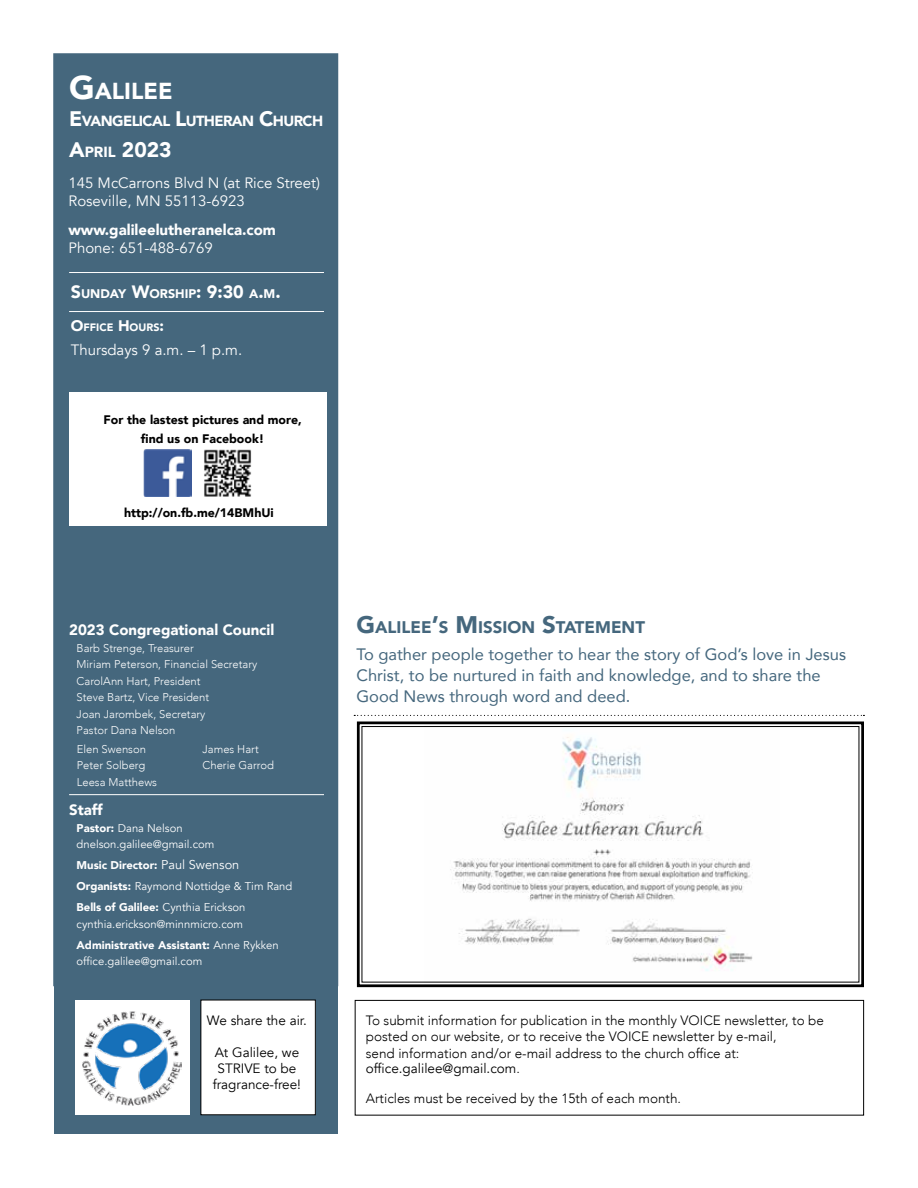
<style>
.page{position:relative;width:918px;height:1188px;background:#fff}
.page>*{position:absolute;margin:0;border:0;box-sizing:border-box;transform-origin:0 0}
.t1{font:900 23.1px "Avenir";color:#fff}
.t2{font:900 21px "Avenir";color:#fff}
.t3{font:900 16.8px "Avenir";color:#45677d}
.t4{font:16.5px/21px "Avenir";color:#45677d}
.t5{font:15px/18px "Avenir";color:#fff}
.t6{font:900 15px "Avenir";color:#fff}
.t7{font:900 14.7px "Avenir";letter-spacing:-.045em;color:#fff}
.t8{font:300 13.5px/15.8px "Avenir";color:#000}
.t9{font:13.5px/16.2px "Avenir";color:#000;text-align:center}
.t10{font:900 12.45px "Avenir";color:#fff}
.t11{font:900 12.3px/19.8px "Avenir";color:#000;text-align:center}
.t12{font:300 11.25px/16.5px "Avenir";color:#fff}
.t13{font:11.25px/16.5px "Avenir";color:#fff}
.t14{font:900 11.25px/21px "Avenir";color:#fff}
.t15{font:900 10.65px "Avenir";color:#fff}
.s1{font-size:33px}
.s2{font-size:21px}
.s3{font-size:14.7px}
.s4{font-size:17.85px}
.s5{font-size:15.3px}
.s6{font-weight:900}
.s7{font-weight:400;font-size:12.75px}
.s8{font-weight:400}
.s9{font-size:24px}
</style>
<div class="page">
<div style="left:53px;top:53px;width:285px;height:933px;background:#45677d;border:2px solid #45677d"></div>
<div style="left:54px;top:54px;width:283px;height:484px;background:#45677d"></div>
<div style="left:54px;top:613px;width:283px;height:521px;background:#45677d"></div>
<div style="left:69px;top:392px;width:257px;height:134px;background:#fff"></div>
<img style="left:143px;top:449px;width:49px;height:48px">
<img style="left:204px;top:449px;width:48px;height:48px">
<hr style="left:69px;top:272px;width:255px;height:1px;background:#fff">
<hr style="left:69px;top:311px;width:255px;height:1px;background:#fff">
<hr style="left:69px;top:794px;width:255px;height:1px;background:#fff">
<div style="left:75px;top:1000px;width:115px;height:114px;background:#fff"></div>
<img style="left:82px;top:1011px;width:99px;height:95px">
<div style="left:201px;top:1000px;width:114px;height:115px;background:#fff"></div>
<div style="left:355px;top:1000px;width:509px;height:116px;border:1px solid #000"></div>
<svg style="left:354px;top:715px;width:510px;height:1px"></svg>
<svg style="left:356px;top:721px;width:508px;height:267px"></svg>
<div style="left:361px;top:726px;width:498px;height:257px;border:1px solid #000"></div>
<h1 class="t1" style="left:69px;top:71px;width:105px"><span class="s1">G</span>ALILEE</h1>
<p class="t7" style="left:69px;top:108px;width:256px"><span class="s2">E</span>VANGELICAL <span class="s2">L</span>UTHERAN <span class="s2">C</span>HURCH</p>
<h2 class="t2" style="left:69px;top:131px;width:104px">A<span class="s3">PRIL</span> 2023</h2>
<p class="t5" style="left:68px;top:174px;width:253px">145 McCarrons Blvd N (at Rice Street)<br>Roseville, MN 55113-6923</p>
<p class="t6" style="left:68px;top:217px;width:209px">www.galileelutheranelca.com</p>
<p class="t5" style="left:68px;top:239px;width:146px">Phone: 651-488-6769</p>
<p class="t10" style="left:71px;top:283px;width:211px"><span class="s4">S</span>UNDAY <span class="s4">W</span>ORSHIP<span class="s4">: 9:30</span> A<span class="s4">.</span>M<span class="s4">.</span></p>
<p class="t15" style="left:71px;top:319px;width:95px"><span class="s5">O</span>FFICE <span class="s5">H</span>OURS<span class="s5">:</span></p>
<p class="t5" style="left:71px;top:342px;width:173px">Thursdays 9 a.m. – 1 p.m.</p>
<p class="t11" style="left:104px;top:409px;width:200px">For the lastest pictures and more, find us on Facebook!</p>
<p class="t11" style="left:124px;top:503px;width:151px">http://on.fb.me/14BMhUi</p>
<p class="t6" style="left:69px;top:617px;width:207px">2023 Congregational Council</p>
<p class="t12" style="left:77px;top:640px;width:182px">Barb Strenge, Treasurer<br>Miriam Peterson, Financial Secretary<br>CarolAnn Hart, President<br>Steve Bartz, Vice President<br>Joan Jarombek, Secretary<br>Pastor Dana Nelson</p>
<p class="t12" style="left:77px;top:741px;width:82px">Elen Swenson<br>Peter Solberg<br>Leesa Matthews</p>
<p class="t12" style="left:202px;top:740px;width:73px">James Hart<br>Cherie Garrod</p>
<p class="t6" style="left:69px;top:797px;width:35px">Staff</p>
<p class="t13" style="left:77px;top:820px;width:139px"><span class="s6">Pastor:</span> Dana Nelson dnelson.galilee@gmail.com</p>
<p class="t14" style="left:77px;top:854px;width:217px">Music Director: <span class="s7">Paul Swenson<br></span>Organists: <span class="s8">Raymond Nottidge &amp; Tim Rand<br></span>Bells of Galilee: <span class="s8">Cynthia Erickson</span></p>
<p class="t13" style="left:77px;top:913px;width:204px;line-height:21px">cynthia.erickson@minnmicro.com<br><span class="s6">Administrative Assistant:</span> Anne Rykken</p>
<p class="t13" style="left:77px;top:953px;width:127px">office.galilee@gmail.com</p>
<p class="t9" style="left:207px;top:1012px;width:102px">We share the air.</p>
<p class="t9" style="left:213px;top:1044px;width:90px">At Galilee, we<br>STRIVE to be fragrance-free!</p>
<p class="t3" style="left:356px;top:613px;width:290px"><span class="s9">G</span>ALILEE<span class="s9">’</span>S <span class="s9">M</span>ISSION <span class="s9">S</span>TATEMENT</p>
<p class="t4" style="left:356px;top:643px;width:491px">To gather people together to hear the story of God’s love in Jesus<br>Christ, to be nurtured in faith and knowledge, and to share the<br>Good News through word and deed.</p>
<p class="t8" style="left:366px;top:1013px;width:460px">To submit information for publication in the monthly VOICE newsletter, to be posted on our website, or to receive the VOICE newsletter by e-mail,<br>send information and/or e-mail address to the church office at: <span class="s8">office.galilee@gmail.com</span>.</p>
<p class="t8" style="left:366px;top:1090px;width:317px">Articles must be received by the 15th of each month.</p>
</div>
